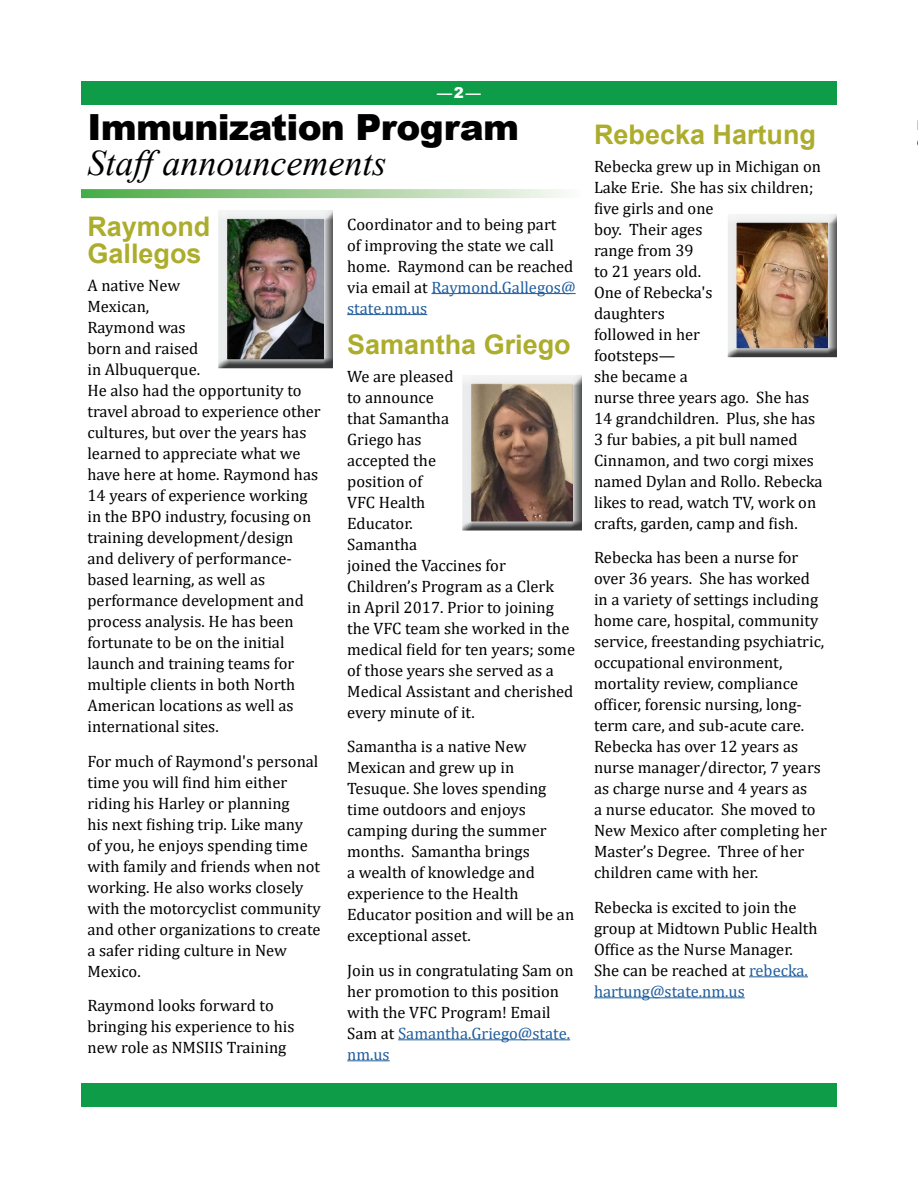
<style>
.page{position:relative;width:918px;height:1188px;background:#fff}
.page>*{position:absolute;margin:0;border:0;box-sizing:border-box;transform-origin:0 0}
.t1{font:900 36px "Arial";letter-spacing:-.02em;color:#000}
.t2{font:italic 36px "Times New Roman";color:#000}
.t3{font:700 27px/27px "Arial";color:#acad2c}
.t4{font:16.5px/21px "Cambria";color:#000}
.t5{font:900 15px "Arial";color:#fff}
.s1{color:#215e9e}
</style>
<div class="page">
<div style="left:81px;top:1083px;width:756px;height:24px;background:#0e9c49"></div>
<div style="left:81px;top:81px;width:756px;height:24px;background:#0e9c49"></div>
<svg style="left:81px;top:189px;width:486px;height:9px;background:#a1cf99"></svg>
<hr style="left:431px;top:293px;width:145px;height:1px;background:#215e9e">
<hr style="left:347px;top:314px;width:80px;height:1px;background:#215e9e">
<hr style="left:398px;top:1039px;width:172px;height:1px;background:#215e9e">
<hr style="left:347px;top:1060px;width:43px;height:1px;background:#215e9e">
<hr style="left:749px;top:976px;width:59px;height:1px;background:#215e9e">
<hr style="left:594px;top:997px;width:151px;height:1px;background:#215e9e">
<div style="left:456px;top:367px;width:137px;height:165px;background:#000;opacity:.75"></div>
<div style="left:722px;top:207px;width:126px;height:152px;background:#000;opacity:.75"></div>
<div style="left:212px;top:203px;width:132px;height:166px;background:#000;opacity:.75"></div>
<p class="t5" style="left:437px;top:81px;width:45px">—2—</p>
<h1 class="t1" style="left:87px;top:101px;width:433px">Immunization Program</h1>
<h1 class="t2" style="left:87px;top:139px;width:300px">Staffannouncements</h1>
<h2 class="t3" style="left:87px;top:214px;width:125px">Raymond<br>Gallegos</h2>
<p class="t4" style="left:87px;top:275px;width:235px">A native New<br>Mexican,<br>Raymond was<br>born and raised<br>in Albuquerque.<br>He also had the opportunity to travel abroad to experience other cultures, but over the years has learned to appreciate what we have here at home. Raymond has<br>14 years of experience working in the BPO industry, focusing on training development/design and delivery of performance&shy;based learning, as well as performance development and process analysis. He has been fortunate to be on the initial launch and training teams for multiple clients in both North<br>American locations as well as international sites.</p>
<p class="t4" style="left:87px;top:751px;width:235px">For much of Raymond's personal time you will find him either riding his Harley or planning<br>his next fishing trip. Like many of you, he enjoys spending time with family and friends when not working. He also works closely with the motorcyclist community and other organizations to create a safer riding culture in New<br>Mexico.</p>
<p class="t4" style="left:87px;top:995px;width:209px">Raymond looks forward to bringing his experience to his new role as NMSIIS Training</p>
<p class="t4" style="left:347px;top:213px;width:230px">Coordinator and to being part<br>of improving the state we call home. Raymond can be reached via email at <span class="s1">Raymond.Gallegos@ state.nm.us</span></p>
<h2 class="t3" style="left:347px;top:331px;width:225px">Samantha Griego</h2>
<p class="t4" style="left:347px;top:366px;width:229px">We are pleased<br>to announce<br>that Samantha<br>Griego has<br>accepted the<br>position of<br>VFC Health<br>Educator.<br>Samantha<br>joined the Vaccines for<br>Children’s Program as a Clerk<br>in April 2017. Prior to joining the VFC team she worked in the medical field for ten years; some of those years she served as a<br>Medical Assistant and cherished every minute of it.</p>
<p class="t4" style="left:347px;top:736px;width:228px">Samantha is a native New<br>Mexican and grew up in<br>Tesuque. She loves spending time outdoors and enjoys camping during the summer months. Samantha brings<br>a wealth of knowledge and experience to the Health<br>Educator position and will be an exceptional asset.</p>
<p class="t4" style="left:347px;top:960px;width:228px">Join us in congratulating Sam on her promotion to this position with the VFC Program! Email<br>Sam at <span class="s1">Samantha.Griego@state. nm.us</span></p>
<h2 class="t3" style="left:594px;top:121px;width:224px">Rebecka Hartung</h2>
<p class="t4" style="left:594px;top:156px;width:230px">Rebecka grew up in Michigan on<br>Lake Erie. She has six children; five girls and one<br>boy. Their ages<br>range from 39<br>to 21 years old.<br>One of Rebecka's<br>daughters<br>followed in her<br>footsteps—<br>she became a<br>nurse three years ago. She has<br>14 grandchildren. Plus, she has<br>3 fur babies, a pit bull named<br>Cinnamon, and two corgi mixes named Dylan and Rollo. Rebecka likes to read, watch TV, work on crafts, garden, camp and fish.</p>
<p class="t4" style="left:594px;top:547px;width:234px">Rebecka has been a nurse for over 36 years. She has worked in a variety of settings including home care, hospital, community service, freestanding psychiatric, occupational environment, mortality review, compliance officer, forensic nursing, long&shy;term care, and sub-acute care.<br>Rebecka has over 12 years as nurse manager/director, 7 years as charge nurse and 4 years as<br>a nurse educator. She moved to<br>New Mexico after completing her<br>Master’s Degree. Three of her children came with her.</p>
<p class="t4" style="left:594px;top:897px;width:225px">Rebecka is excited to join the group at Midtown Public Health<br>Office as the Nurse Manager.<br>She can be reached at <span class="s1">rebecka. hartung@state.nm.us</span></p>
</div>
